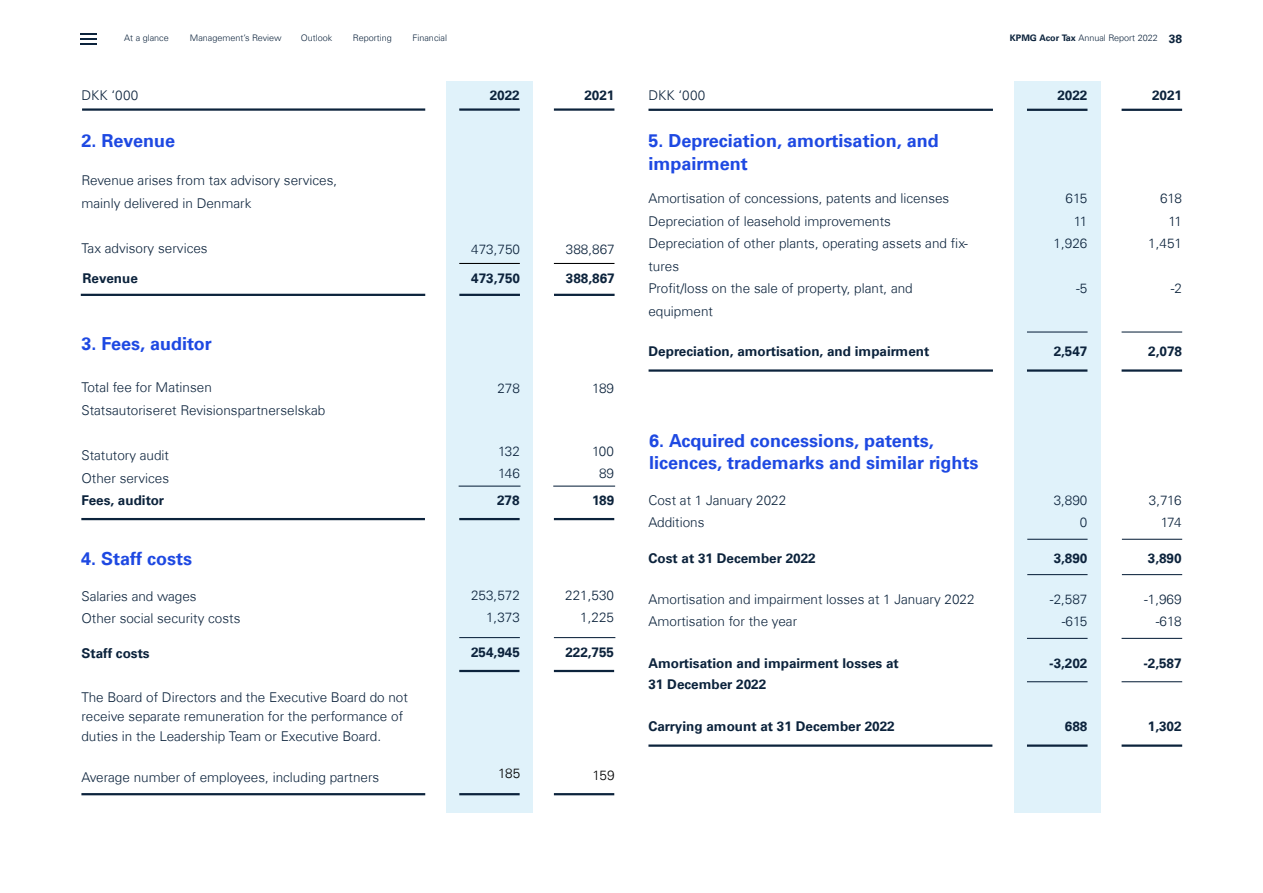
<style>
.page{position:relative;width:1263px;height:893px;background:#fff}
.page>*{position:absolute;margin:0;border:0;box-sizing:border-box;transform-origin:0 0}
.t1{font:700 18px/22.5px "Universfor KPMG";color:#1e49e2}
.t2{font:300 13.5px/22.5px "Universfor KPMG";color:#0c233c}
.t3{font:700 13.5px/21px "Universfor KPMG";color:#0c233c}
.t4{font:300 13.5px "Universfor KPMG";letter-spacing:-.02em;color:#000}
.t5{font:300 9px "Universfor KPMG";color:#0c233c}
.s1{font-weight:700}
.s2{font-weight:700;font-size:12px}
.s3{font-family:"Univers 45"}
</style>
<div class="page">
<svg style="left:81px;top:33px;width:16px;height:12px"></svg>
<div style="left:1014px;top:81px;width:86px;height:731px;background:#e0f2fa"></div>
<div style="left:447px;top:81px;width:86px;height:731px;background:#e0f2fa"></div>
<hr style="left:82px;top:108px;width:343px;height:3px;background:#0c233c">
<hr style="left:81px;top:294px;width:344px;height:2px;background:#0c233c">
<hr style="left:81px;top:518px;width:344px;height:2px;background:#0c233c">
<hr style="left:459px;top:108px;width:61px;height:3px;background:#0c233c">
<hr style="left:554px;top:108px;width:60px;height:3px;background:#0c233c">
<hr style="left:459px;top:263px;width:61px;height:1px;background:#000">
<hr style="left:554px;top:263px;width:60px;height:1px;background:#000">
<hr style="left:459px;top:518px;width:61px;height:2px;background:#0c233c">
<hr style="left:554px;top:518px;width:60px;height:2px;background:#0c233c">
<hr style="left:459px;top:486px;width:61px;height:1px;background:#0c233c">
<hr style="left:553px;top:486px;width:62px;height:1px;background:#0c233c">
<hr style="left:459px;top:637px;width:61px;height:1px;background:#0c233c">
<hr style="left:554px;top:637px;width:61px;height:1px;background:#0c233c">
<hr style="left:648px;top:109px;width:345px;height:2px;background:#0c233c">
<hr style="left:648px;top:369px;width:345px;height:3px;background:#0c233c">
<hr style="left:1027px;top:109px;width:60px;height:2px;background:#0c233c">
<hr style="left:1121px;top:109px;width:61px;height:2px;background:#0c233c">
<hr style="left:1027px;top:369px;width:60px;height:3px;background:#0c233c">
<hr style="left:1121px;top:369px;width:61px;height:3px;background:#0c233c">
<hr style="left:1027px;top:331px;width:60px;height:2px;background:#0c233c">
<hr style="left:1121px;top:331px;width:61px;height:2px;background:#0c233c">
<hr style="left:459px;top:294px;width:61px;height:2px;background:#0c233c">
<hr style="left:554px;top:294px;width:61px;height:2px;background:#0c233c">
<hr style="left:459px;top:670px;width:60px;height:2px;background:#0c233c">
<hr style="left:554px;top:670px;width:60px;height:2px;background:#0c233c">
<hr style="left:81px;top:793px;width:344px;height:2px;background:#0c233c">
<hr style="left:459px;top:793px;width:61px;height:2px;background:#0c233c">
<hr style="left:554px;top:793px;width:60px;height:2px;background:#0c233c">
<hr style="left:648px;top:744px;width:344px;height:3px;background:#0c233c">
<hr style="left:1027px;top:539px;width:60px;height:1px;background:#0c233c">
<hr style="left:1122px;top:539px;width:60px;height:1px;background:#0c233c">
<hr style="left:1027px;top:574px;width:60px;height:1px;background:#0c233c">
<hr style="left:1122px;top:574px;width:60px;height:1px;background:#0c233c">
<hr style="left:1027px;top:638px;width:60px;height:1px;background:#0c233c">
<hr style="left:1121px;top:638px;width:61px;height:1px;background:#0c233c">
<hr style="left:1027px;top:681px;width:60px;height:1px;background:#0c233c">
<hr style="left:1121px;top:681px;width:61px;height:1px;background:#0c233c">
<hr style="left:1027px;top:744px;width:60px;height:3px;background:#0c233c">
<hr style="left:1121px;top:744px;width:61px;height:3px;background:#0c233c">
<p class="t5" style="left:124px;top:32px;width:46px">At a glance</p>
<p class="t5" style="left:190px;top:32px;width:93px">Management’s Review</p>
<p class="t5" style="left:301px;top:32px;width:33px">Outlook</p>
<p class="t5" style="left:353px;top:32px;width:40px">Reporting</p>
<p class="t5" style="left:412px;top:32px;width:36px">Financial</p>
<p class="t5" style="left:1010px;top:33px;width:174px"><span class="s1">KPMG Acor Tax</span> Annual Report 2022 <span class="s2">38</span></p>
<p class="t2" style="left:82px;top:84px;width:58px">DKK ‘000</p>
<p class="t3" style="left:490px;top:85px;width:32px">2022</p>
<p class="t3" style="left:584px;top:85px;width:32px">2021</p>
<p class="t2" style="left:648px;top:84px;width:58px">DKK ‘000</p>
<p class="t3" style="left:1057px;top:85px;width:32px">2022</p>
<p class="t3" style="left:1152px;top:85px;width:32px">2021</p>
<h1 class="t1" style="left:81px;top:130px;width:95px">2. Revenue</h1>
<p class="t2" style="left:81px;top:169px;width:257px">Revenue arises from tax advisory services, mainly delivered in Denmark</p>
<p class="t2" style="left:81px;top:237px;width:128px">Tax advisory services</p>
<p class="t2" style="left:471px;top:238px;width:50px">473,750</p>
<p class="t2" style="left:566px;top:238px;width:50px">388,867</p>
<p class="t3" style="left:83px;top:268px;width:57px">Revenue</p>
<p class="t3" style="left:471px;top:268px;width:50px">473,750</p>
<p class="t3" style="left:566px;top:268px;width:50px">388,867</p>
<h1 class="t1" style="left:82px;top:332px;width:132px">3. Fees, auditor</h1>
<p class="t2" style="left:81px;top:376px;width:245px">Total fee for Matinsen<br>Statsautoriseret Revisionspartnerselskab</p>
<p class="t2" style="left:81px;top:444px;width:89px">Statutory audit<br>Other services</p>
<p class="t3" style="left:81px;top:490px;width:84px">Fees, auditor</p>
<h1 class="t1" style="left:81px;top:548px;width:113px">4. Staff costs</h1>
<p class="t2" style="left:81px;top:585px;width:161px">Salaries and wages<br>Other social security costs</p>
<p class="t3" style="left:81px;top:642px;width:70px">Staff costs</p>
<p class="t2" style="left:81px;top:687px;width:328px;line-height:19.5px">The Board of Directors and the Executive Board do not receive separate remuneration for the performance of duties in the Leadership Team or Executive Board<span class="s3">.</span></p>
<p class="t2" style="left:81px;top:766px;width:299px">Average number of employees, including partners</p>
<p class="t2" style="left:497px;top:377px;width:24px">278</p>
<p class="t2" style="left:498px;top:440px;width:23px">132<br>146</p>
<p class="t2" style="left:592px;top:377px;width:24px">189</p>
<p class="t2" style="left:592px;top:440px;width:23px;text-align:center">100<br>89</p>
<p class="t3" style="left:497px;top:490px;width:24px">278</p>
<p class="t3" style="left:592px;top:490px;width:24px">189</p>
<p class="t2" style="left:471px;top:584px;width:50px;text-align:right">253,572<br>1,373</p>
<p class="t3" style="left:471px;top:641px;width:50px">254,945</p>
<p class="t4" style="left:498px;top:765px;width:24px">185</p>
<p class="t2" style="left:565px;top:584px;width:50px;text-align:right">221,530<br>1,225</p>
<p class="t3" style="left:565px;top:642px;width:50px">222,755</p>
<p class="t4" style="left:593px;top:767px;width:23px">159</p>
<h1 class="t1" style="left:648px;top:130px;width:292px">5. Depreciation, amortisation, and impairment</h1>
<p class="t2" style="left:648px;top:187px;width:321px">Amortisation of concessions, patents and licenses Depreciation of leasehold improvements Depreciation of other plants, operating assets and fix&shy;tures<br>Profit/loss on the sale of property, plant, and equipment</p>
<p class="t2" style="left:1148px;top:187px;width:35px;text-align:right">618<br>11<br>1,451</p>
<p class="t2" style="left:1053px;top:187px;width:35px;text-align:right">615<br>11<br>1,926</p>
<p class="t2" style="left:1076px;top:277px;width:13px">-5</p>
<p class="t2" style="left:1171px;top:277px;width:13px">-2</p>
<p class="t3" style="left:648px;top:340px;width:282px">Depreciation, amortisation, and impairment</p>
<p class="t3" style="left:1054px;top:340px;width:35px">2,547</p>
<p class="t3" style="left:1148px;top:340px;width:35px">2,078</p>
<h1 class="t1" style="left:649px;top:429px;width:331px">6. Acquired concessions, patents, licences, trademarks and similar rights</h1>
<p class="t2" style="left:648px;top:488px;width:139px">Cost at 1 January 2022<br>Additions</p>
<p class="t3" style="left:648px;top:548px;width:169px">Cost at 31 December 2022</p>
<p class="t2" style="left:648px;top:587px;width:328px">Amortisation and impairment losses at 1 January 2022<br>Amortisation for the year</p>
<p class="t3" style="left:648px;top:653px;width:252px">Amortisation and impairment losses at<br>31 December 2022</p>
<p class="t3" style="left:648px;top:716px;width:248px">Carrying amount at 31 December 2022</p>
<p class="t2" style="left:1054px;top:488px;width:35px;text-align:right">3,890<br>0</p>
<p class="t3" style="left:1054px;top:548px;width:35px">3,890</p>
<p class="t2" style="left:1050px;top:587px;width:39px;text-align:right">-2,587 -615</p>
<p class="t3" style="left:1049px;top:653px;width:40px">-3,202</p>
<p class="t3" style="left:1065px;top:716px;width:24px">688</p>
<p class="t2" style="left:1149px;top:488px;width:34px;text-align:right">3,716<br>174</p>
<p class="t3" style="left:1148px;top:548px;width:35px">3,890</p>
<p class="t2" style="left:1144px;top:587px;width:39px;text-align:right">-1,969 -618</p>
<p class="t3" style="left:1143px;top:653px;width:40px">-2,587</p>
<p class="t3" style="left:1148px;top:716px;width:35px">1,302</p>
</div>
